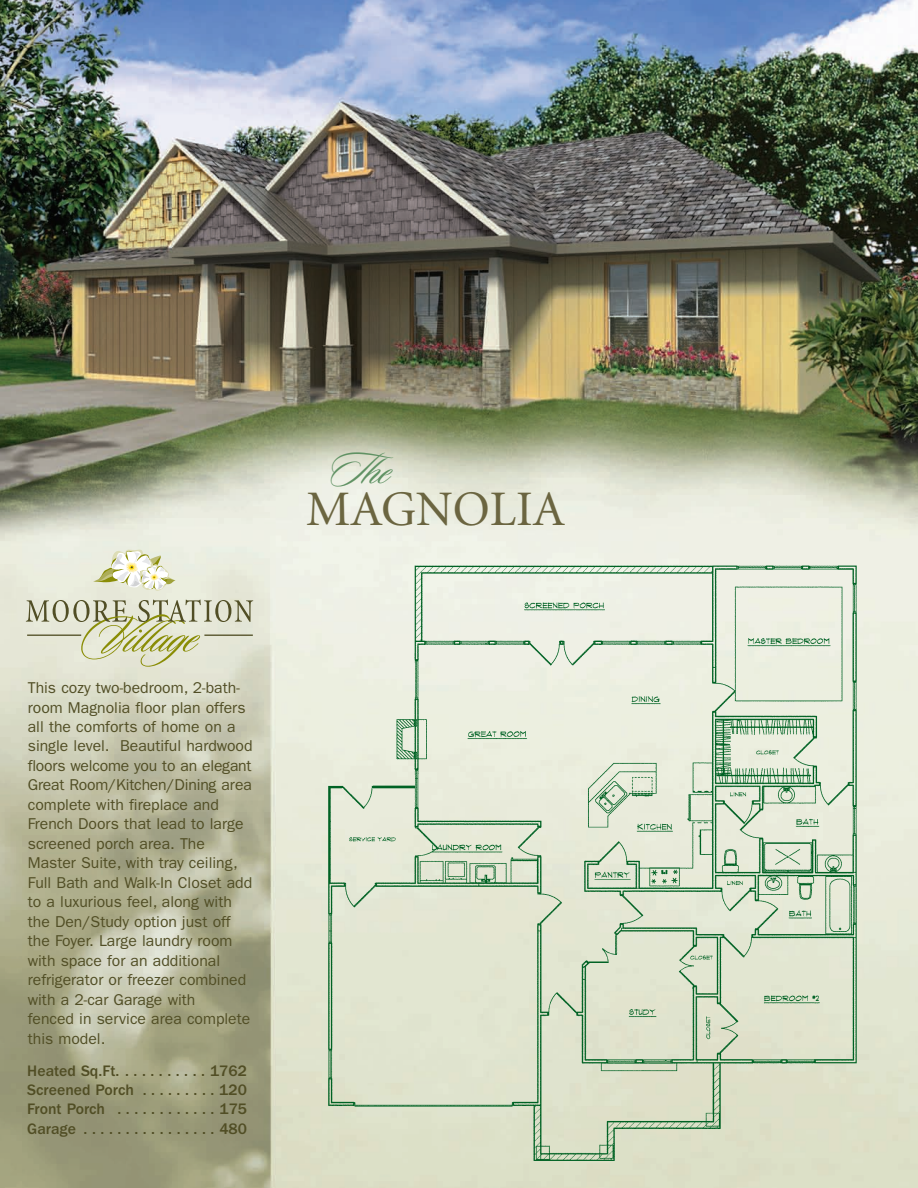
<style>
.page{position:relative;width:918px;height:1188px;background:#fff}
.page>*{position:absolute;margin:0;border:0;box-sizing:border-box;transform-origin:0 0}
.t1{font:49.8px "Minion";color:#6b6540}
.t2{font:46.5px "Sloop Script One";color:#609264}
.t3{font:15.75px/19.5px "Franklin Gothic";color:#514e25}
.t4{font:500 15.75px/19.5px "Franklin Gothic";color:#514e25;text-align:justify}
</style>
<div class="page">
<img style="left:0;top:0;width:918px;height:1188px">
<svg style="left:93px;top:547px;width:83px;height:44px"></svg>
<img style="left:310px;top:557px;width:567px;height:617px">
<svg style="left:26px;top:600px;width:227px;height:67px;background:#d1d3b9"></svg>
<h2 class="t2" style="left:329px;top:445px;width:66px">Th e</h2>
<h1 class="t1" style="left:306px;top:490px;width:260px">MAGNOLIA</h1>
<p class="t3" style="left:28px;top:679px;width:226px">This cozy two-bedroom, 2-bath&shy;room Magnolia floor plan offers all the comforts of home on a single level. Beautiful hardwood floors welcome you to an elegant<br>Great Room/Kitchen/Dining area complete with fireplace and<br>French Doors that lead to large screened porch area. The<br>Master Suite, with tray ceiling,<br>Full Bath and Walk-In Closet add to a luxurious feel, along with the Den/Study option just off the Foyer. Large laundry room with space for an additional refrigerator or freezer combined with a 2-car Garage with<br>fenced in service area complete this model.</p>
<p class="t4" style="left:27px;top:1062px;width:221px">Heated Sq.Ft. . . . . . . . . . . 1762<br>Screened Porch . . . . . . . . . 120<br>Front Porch . . . . . . . . . . . . 175<br>Garage . . . . . . . . . . . . . . . . 480</p>
</div>
